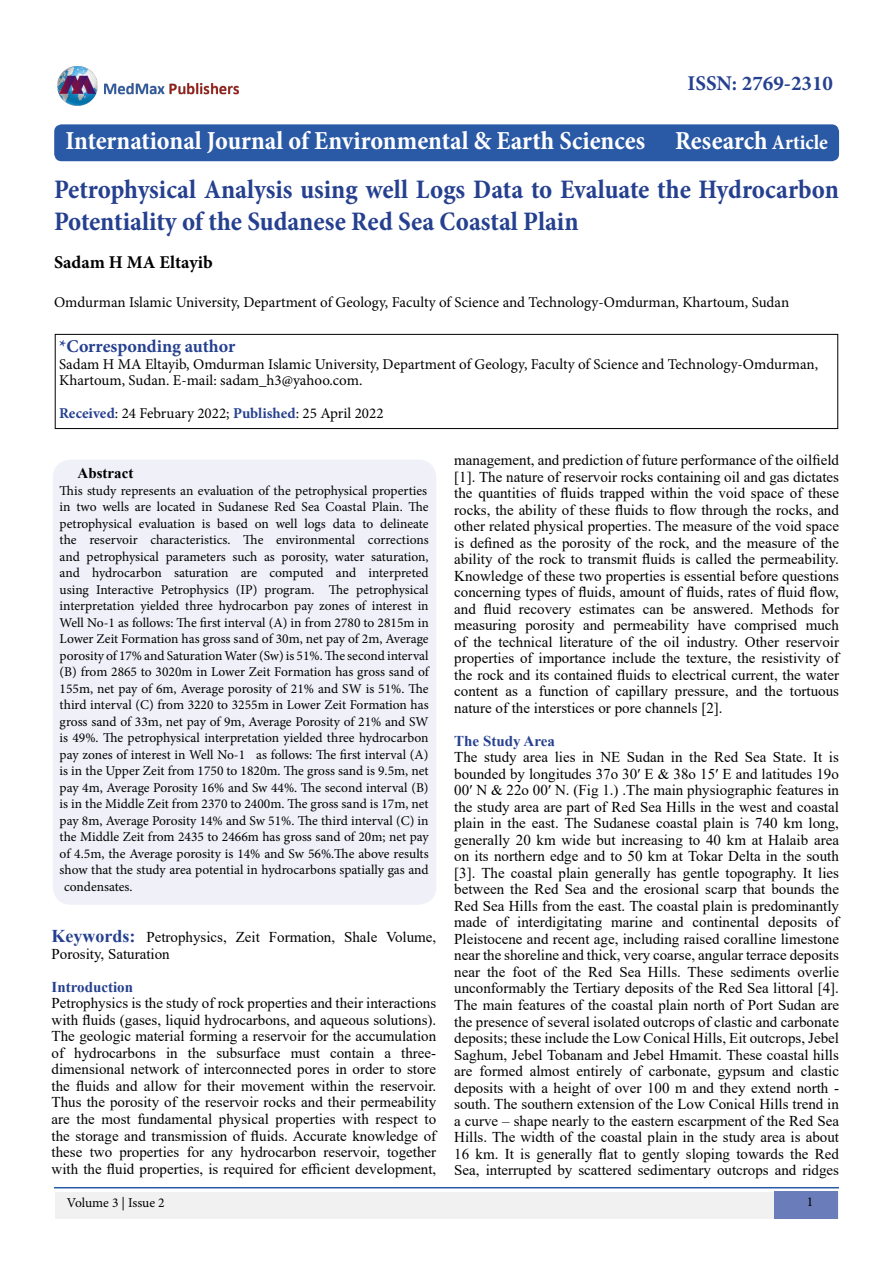
<style>
.page{position:relative;width:893px;height:1263px;background:#fff}
.page>*{position:absolute;margin:0;border:0;box-sizing:border-box;transform-origin:0 0}
.t1{font:700 condensed 27px/32.4px "Minion Pro";color:#25408f}
.t2{font:700 condensed 26.25px "Minion Pro";color:#fff}
.t3{font:700 21px "Minion Pro";color:#25408f}
.t4{font:700 18px "Minion Pro";color:#25408f}
.t5{font:700 18px "Minion Pro";color:#000}
.t6{font:15px/16.5px "Times New Roman";color:#000;text-align:justify}
.t7{font:15px/16.5px "Minion Pro";color:#000}
.t8{font:700 15px "Times New Roman";color:#25408f}
.t9{font:700 15px "Times New Roman";color:#000}
.t10{font:13.5px "Minion Pro";color:#000}
.s1{font-size:21px}
.s2{font-weight:700;color:#25408f}
.s3{font-weight:700;font-size:18px;color:#25408f}
</style>
<div class="page">
<div style="left:54px;top:124px;width:785px;height:37px;background:#2a59a5;border-radius:7px"></div>
<div style="left:55px;top:334px;width:783px;height:95px;border:1px solid #000"></div>
<hr style="left:54px;top:1187px;width:785px;height:1px;background:#2a59a5">
<div style="left:53px;top:460px;width:383px;height:445px;background:#eff0f8;border-radius:18px"></div>
<div style="left:55px;top:1192px;width:783px;height:26px;background:#f1f1f2"></div>
<div style="left:774px;top:1191px;width:63px;height:27px;background:#6a7cb9"></div>
<img style="left:57px;top:66px;width:182px;height:40px">
<h3 class="t3" style="left:687px;top:69px;width:147px">ISSN: 2769-2310</h3>
<h2 class="t2" style="left:66px;top:122px;width:764px">International Journal of Environmental &amp; Earth Sciences Research <span class="s1">Article</span></h2>
<h1 class="t1" style="left:54px;top:173px;width:786px">Petrophysical Analysis using well Logs Data to Evaluate the Hydrocarbon<br>Potentiality of the Sudanese Red Sea Coastal Plain</h1>
<p class="t5" style="left:54px;top:250px;width:160px">Sadam H MA Eltayib</p>
<p class="t7" style="left:54px;top:294px;width:737px">Omdurman Islamic University, Department of Geology, Faculty of Science and Technology-Omdurman, Khartoum, Sudan</p>
<p class="t4" style="left:59px;top:334px;width:178px">*Corresponding author</p>
<p class="t7" style="left:59px;top:356px;width:760px">Sadam H MA Eltayib, Omdurman Islamic University, Department of Geology, Faculty of Science and Technology-Omdurman,<br>Khartoum, Sudan. E-mail: sadam_h3@yahoo.com.</p>
<p class="t7" style="left:59px;top:405px;width:326px"><span class="s2">Received</span>: 24 February 2022; <span class="s2">Published</span>: 25 April 2022</p>
<p class="t9" style="left:78px;top:462px;width:57px">Abstract</p>
<p class="t10" style="left:60px;top:481px;width:369px">This study represents an evaluation of the petrophysical properties</p>
<p class="t10" style="left:60px;top:498px;width:371px">in two wells are located in Sudanese Red Sea Coastal Plain. The</p>
<p class="t10" style="left:60px;top:514px;width:371px">petrophysical evaluation is based on well logs data to delineate</p>
<p class="t10" style="left:60px;top:531px;width:371px">the reservoir characteristics. The environmental corrections</p>
<p class="t10" style="left:60px;top:547px;width:371px">and petrophysical parameters such as porosity, water saturation,</p>
<p class="t10" style="left:60px;top:564px;width:370px">and hydrocarbon saturation are computed and interpreted</p>
<p class="t10" style="left:60px;top:580px;width:371px">using Interactive Petrophysics (IP) program. The petrophysical</p>
<p class="t10" style="left:60px;top:597px;width:371px">interpretation yielded three hydrocarbon pay zones of interest in</p>
<p class="t10" style="left:60px;top:613px;width:371px">Well No-1 as follows: The first interval (A) in from 2780 to 2815m in</p>
<p class="t10" style="left:60px;top:630px;width:371px">Lower Zeit Formation has gross sand of 30m, net pay of 2m, Average</p>
<p class="t10" style="left:60px;top:646px;width:371px">porosity of 17% and Saturation Water (Sw) is 51%. The second interval</p>
<p class="t10" style="left:60px;top:663px;width:371px">(B) from 2865 to 3020m in Lower Zeit Formation has gross sand of</p>
<p class="t10" style="left:60px;top:679px;width:370px">155m, net pay of 6m, Average porosity of 21% and SW is 51%. The</p>
<p class="t10" style="left:60px;top:696px;width:370px">third interval (C) from 3220 to 3255m in Lower Zeit Formation has</p>
<p class="t10" style="left:60px;top:712px;width:371px">gross sand of 33m, net pay of 9m, Average Porosity of 21% and SW</p>
<p class="t10" style="left:60px;top:729px;width:370px">is 49%. The petrophysical interpretation yielded three hydrocarbon</p>
<p class="t10" style="left:60px;top:745px;width:370px">pay zones of interest in Well No-1 as follows: The first interval (A)</p>
<p class="t10" style="left:60px;top:762px;width:370px">is in the Upper Zeit from 1750 to 1820m. The gross sand is 9.5m, net</p>
<p class="t10" style="left:60px;top:778px;width:370px">pay 4m, Average Porosity 16% and Sw 44%. The second interval (B)</p>
<p class="t10" style="left:60px;top:795px;width:371px">is in the Middle Zeit from 2370 to 2400m. The gross sand is 17m, net</p>
<p class="t10" style="left:60px;top:811px;width:370px">pay 8m, Average Porosity 14% and Sw 51%. The third interval (C) in</p>
<p class="t10" style="left:60px;top:828px;width:371px">the Middle Zeit from 2435 to 2466m has gross sand of 20m; net pay</p>
<p class="t10" style="left:60px;top:844px;width:371px">of 4.5m, the Average porosity is 14% and Sw 56%.The above results</p>
<p class="t10" style="left:60px;top:861px;width:371px">show that the study area potential in hydrocarbons spatially gas and</p>
<p class="t10" style="left:64px;top:877px;width:70px">condensates.</p>
<p class="t6" style="left:52px;top:929px;width:386px"><span class="s3">Keywords:</span> Petrophysics, Zeit Formation, Shale Volume,<br>Porosity, Saturation</p>
<p class="t8" style="left:52px;top:976px;width:83px">Introduction</p>
<p class="t6" style="left:52px;top:995px;width:386px">Petrophysics is the study of rock properties and their interactions with fluids (gases, liquid hydrocarbons, and aqueous solutions).<br>The geologic material forming a reservoir for the accumulation of hydrocarbons in the subsurface must contain a three&shy;dimensional network of interconnected pores in order to store the fluids and allow for their movement within the reservoir.<br>Thus the porosity of the reservoir rocks and their permeability are the most fundamental physical properties with respect to the storage and transmission of fluids. Accurate knowledge of these two properties for any hydrocarbon reservoir, together with the fluid properties, is required for efficient development,</p>
<p class="t6" style="left:454px;top:452px;width:386px">management, and prediction of future performance of the oilfield [1]. The nature of reservoir rocks containing oil and gas dictates the quantities of fluids trapped within the void space of these rocks, the ability of these fluids to flow through the rocks, and other related physical properties. The measure of the void space is defined as the porosity of the rock, and the measure of the ability of the rock to transmit fluids is called the permeability.<br>Knowledge of these two properties is essential before questions concerning types of fluids, amount of fluids, rates of fluid flow, and fluid recovery estimates can be answered. Methods for measuring porosity and permeability have comprised much of the technical literature of the oil industry. Other reservoir properties of importance include the texture, the resistivity of the rock and its contained fluids to electrical current, the water content as a function of capillary pressure, and the tortuous nature of the interstices or pore channels [2].</p>
<p class="t8" style="left:454px;top:730px;width:102px">The Study Area</p>
<p class="t6" style="left:454px;top:749px;width:386px">The study area lies in NE Sudan in the Red Sea State. It is bounded by longitudes 37o 30′ E &amp; 38o 15′ E and latitudes 19o 00′ N &amp; 22o 00′ N. (Fig 1.) .The main physiographic features in the study area are part of Red Sea Hills in the west and coastal plain in the east. The Sudanese coastal plain is 740 km long, generally 20 km wide but increasing to 40 km at Halaib area on its northern edge and to 50 km at Tokar Delta in the south [3]. The coastal plain generally has gentle topography. It lies between the Red Sea and the erosional scarp that bounds the Red Sea Hills from the east. The coastal plain is predominantly made of interdigitating marine and continental deposits of Pleistocene and recent age, including raised coralline limestone near the shoreline and thick, very coarse, angular terrace deposits near the foot of the Red Sea Hills. These sediments overlie unconformably the Tertiary deposits of the Red Sea littoral [4].<br>The main features of the coastal plain north of Port Sudan are the presence of several isolated outcrops of clastic and carbonate deposits; these include the Low Conical Hills, Eit outcrops, Jebel Saghum, Jebel Tobanam and Jebel Hmamit. These coastal hills are formed almost entirely of carbonate, gypsum and clastic deposits with a height of over 100 m and they extend north - south. The southern extension of the Low Conical Hills trend in a curve – shape nearly to the eastern escarpment of the Red Sea Hills. The width of the coastal plain in the study area is about 16 km. It is generally flat to gently sloping towards the Red Sea, interrupted by scattered sedimentary outcrops and ridges</p>
<p class="t10" style="left:67px;top:1194px;width:99px">Volume 3 | Issue 2</p>
<p class="t10" style="left:807px;top:1192px;width:8px">1</p>
</div>
